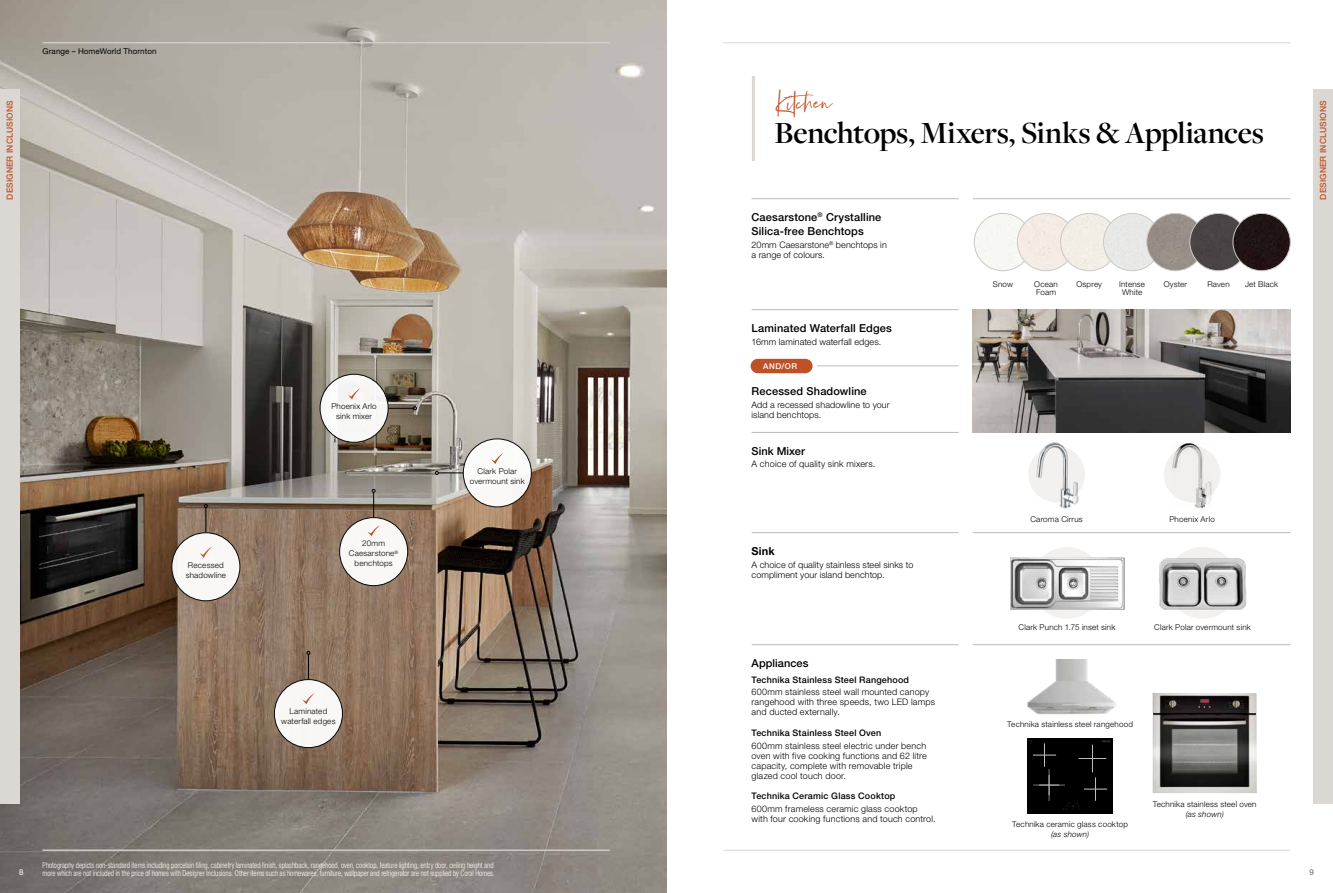
<style>
.page{position:relative;width:1333px;height:893px;background:#fff}
.page>*{position:absolute;margin:0;border:0;box-sizing:border-box;transform-origin:0 0}
.t1{font:600 32px "Freight Disp Pro";letter-spacing:-.01em;color:#000}
.t2{font:32px "Silver South Script";letter-spacing:.01em;color:#bf5127}
.t3{font:500 11px/14px "Helvetica Neue LT Pro";letter-spacing:.01em;color:#000}
.t4{font:700 11px "Helvetica Neue LT Pro";color:#000}
.t5{font:300 9px/10px "Helvetica Neue LT Pro";letter-spacing:.02em;color:#000}
.t6{font:500 9px "Helvetica Neue LT Pro";letter-spacing:.02em;color:#000}
.t7{font:500 8.5px "Helvetica Neue LT Pro";letter-spacing:.015em;color:#bf5127}
.t8{font:300 8px/10px "Helvetica Neue LT Pro";letter-spacing:.025em;color:#000;text-align:center}
.t9{font:300 condensed 8px/8px "Helvetica Neue LT Pro";color:#fff;scale:.9 1}
.t10{font:8px "Helvetica Neue LT Pro";letter-spacing:.015em;color:#000}
.t11{font:italic 300 8px "Helvetica Neue LT Pro";letter-spacing:.02em;color:#000}
.t12{font:500 8px "Helvetica Neue LT Pro";color:#fff}
.t13{font:8px "Helvetica Neue LT Pro";color:#fff}
.t14{font:8px "Helvetica Neue LT Pro";color:#636466}
</style>
<div class="page">
<img style="left:0;top:0;width:666px;height:893px">
<img style="left:111px;top:61px;width:52px;height:20px">
<hr style="left:43px;top:43px;width:566px;height:1px;background:#dbd7d3">
<svg style="left:388px;top:406px;width:29px;height:4px"></svg>
<div style="left:320px;top:374px;width:68px;height:68px;background:#f8f8f7;border-radius:50%"></div>
<div style="left:320px;top:374px;width:68px;height:69px;border:1px solid #000;border-radius:50%"></div>
<svg style="left:348px;top:389px;width:12px;height:10px"></svg>
<svg style="left:204px;top:504px;width:4px;height:28px"></svg>
<div style="left:172px;top:533px;width:68px;height:68px;background:#f9f8f7;border-radius:50%"></div>
<div style="left:171px;top:532px;width:69px;height:69px;border:1px solid #000;border-radius:50%"></div>
<svg style="left:200px;top:547px;width:12px;height:11px"></svg>
<svg style="left:372px;top:489px;width:3px;height:28px"></svg>
<div style="left:339px;top:518px;width:68px;height:68px;background:#f9f8f7;border-radius:50%"></div>
<div style="left:339px;top:517px;width:69px;height:69px;border:1px solid #000;border-radius:50%"></div>
<svg style="left:368px;top:525px;width:11px;height:11px"></svg>
<svg style="left:306px;top:651px;width:4px;height:28px"></svg>
<div style="left:274px;top:680px;width:68px;height:68px;background:#f9f7f6;border-radius:50%"></div>
<div style="left:274px;top:679px;width:69px;height:69px;border:1px solid #000;border-radius:50%"></div>
<svg style="left:302px;top:693px;width:12px;height:11px"></svg>
<svg style="left:435px;top:471px;width:28px;height:4px"></svg>
<div style="left:463px;top:439px;width:68px;height:68px;background:#fff;border-radius:50%"></div>
<div style="left:463px;top:439px;width:68px;height:68px;border:1px solid #000;border-radius:50%"></div>
<svg style="left:491px;top:453px;width:12px;height:11px"></svg>
<hr style="left:751px;top:309px;width:207px;height:1px;background:#bdbbb8">
<img style="left:972px;top:310px;width:318px;height:122px">
<hr style="left:723px;top:43px;width:567px;height:1px;background:#dbd7d3">
<hr style="left:723px;top:850px;width:567px;height:1px;background:#dbd7d3">
<hr style="left:43px;top:850px;width:566px;height:1px;background:#dbd7d3">
<hr style="left:752px;top:76px;width:3px;height:85px;background:#dbd7d3">
<div style="left:1028px;top:446px;width:56px;height:56px;background:#f3f1ef;border-radius:50%"></div>
<img style="left:1033px;top:443px;width:47px;height:66px">
<div style="left:1163px;top:446px;width:57px;height:56px;background:#f3f1ef;border-radius:50%"></div>
<img style="left:1169px;top:444px;width:45px;height:65px">
<div style="left:1031px;top:547px;width:71px;height:72px;background:#f3f1ef;border-radius:50%"></div>
<img style="left:1010px;top:556px;width:113px;height:53px">
<div style="left:1166px;top:547px;width:72px;height:72px;background:#f3f1ef;border-radius:50%"></div>
<img style="left:1159px;top:558px;width:88px;height:51px">
<hr style="left:751px;top:532px;width:207px;height:1px;background:#bdbbb8">
<hr style="left:751px;top:644px;width:207px;height:1px;background:#bdbbb8">
<div style="left:1027px;top:738px;width:85px;height:75px;background:#000"></div>
<svg style="left:1078px;top:745px;width:29px;height:56px;background:#0b0b0b"></svg>
<svg style="left:1032px;top:743px;width:32px;height:58px;background:#0b0b0b"></svg>
<img style="left:1152px;top:693px;width:104px;height:100px">
<img style="left:1027px;top:659px;width:89px;height:55px">
<hr style="left:972px;top:532px;width:318px;height:1px;background:#bdbbb8">
<hr style="left:972px;top:644px;width:318px;height:1px;background:#bdbbb8">
<hr style="left:751px;top:432px;width:207px;height:1px;background:#bdbbb8">
<hr style="left:817px;top:366px;width:141px;height:1px;background:#bcbec0">
<div style="left:750px;top:359px;width:62px;height:14px;background:#bf5127;border-radius:7px"></div>
<hr style="left:751px;top:199px;width:207px;height:1px;background:#bdbbb8">
<hr style="left:972px;top:199px;width:318px;height:1px;background:#bdbbb8">
<div style="left:974px;top:213px;width:57px;height:58px;background:#f7f8f3;border-radius:29px"></div>
<div style="left:974px;top:213px;width:57px;height:58px;border:1px solid #cdc9c5;border-radius:50%"></div>
<div style="left:1017px;top:213px;width:57px;height:58px;background:#f4ebe4;border-radius:29px"></div>
<div style="left:1017px;top:213px;width:57px;height:58px;border:1px solid #cdc9c5;border-radius:50%"></div>
<div style="left:1060px;top:213px;width:57px;height:58px;background:#f2eee5;border-radius:29px"></div>
<div style="left:1060px;top:213px;width:57px;height:58px;border:1px solid #cdc9c5;border-radius:50%"></div>
<div style="left:1103px;top:213px;width:57px;height:58px;background:#e8e9e6;border-radius:29px"></div>
<div style="left:1103px;top:213px;width:57px;height:58px;border:1px solid #cdc9c5;border-radius:50%"></div>
<img style="left:1146px;top:213px;width:57px;height:58px;border-radius:29px">
<div style="left:1146px;top:213px;width:58px;height:58px;border:1px solid #cdc9c5;border-radius:50%"></div>
<div style="left:1189px;top:213px;width:58px;height:58px;background:#4a4446;border-radius:29px"></div>
<div style="left:1189px;top:213px;width:58px;height:58px;border:1px solid #cdc9c5;border-radius:50%"></div>
<img style="left:1232px;top:213px;width:58px;height:58px;border-radius:29px">
<div style="left:1232px;top:213px;width:58px;height:58px;border:1px solid #cdc9c5;border-radius:50%"></div>
<div style="left:1312px;top:89px;width:20px;height:715px;background:#dbd7d3"></div>
<div style="left:0;top:89px;width:20px;height:715px;background:#dbd7d3"></div>
<p class="t10" style="left:43px;top:47px;width:115px">Grange – HomeWorld Thornton</p>
<h1 class="t2" style="left:776px;top:84px;width:57px">Kitchen</h1>
<p class="t7" style="left:5px;top:200px;width:101px;rotate:-90deg">DESIGNER INCLUSIONS</p>
<p class="t7" style="left:1317px;top:200px;width:101px;rotate:-90deg">DESIGNER INCLUSIONS</p>
<h1 class="t1" style="left:774px;top:112px;width:491px">Benchtops, Mixers, Sinks &amp; Appliances</h1>
<p class="t8" style="left:186px;top:560px;width:42px;text-align:left">Recessed shadowline</p>
<p class="t8" style="left:331px;top:401px;width:47px">Phoenix Arlo sink mixer</p>
<p class="t8" style="left:349px;top:538px;width:51px">20mm<br>Caesarstone<sup>® </sup>benchtops</p>
<p class="t8" style="left:281px;top:706px;width:56px">Laminated waterfall edges</p>
<p class="t8" style="left:470px;top:466px;width:56px">Clark Polar overmount sink</p>
<p class="t3" style="left:751px;top:210px;width:131px">Caesarstone<sup>®</sup> Crystalline<br>Silica-free Benchtops</p>
<p class="t5" style="left:751px;top:240px;width:137px">20mm Caesarstone<sup>®</sup> benchtops in a range of colours.</p>
<p class="t3" style="left:751px;top:321px;width:142px">Laminated Waterfall Edges</p>
<p class="t5" style="left:751px;top:336px;width:131px">16mm laminated waterfall edges.</p>
<p class="t12" style="left:763px;top:361px;width:35px">AND/OR</p>
<p class="t3" style="left:751px;top:384px;width:117px">Recessed Shadowline</p>
<p class="t5" style="left:751px;top:400px;width:140px">Add a recessed shadowline to your island benchtops.</p>
<p class="t3" style="left:751px;top:444px;width:55px">Sink Mixer</p>
<p class="t5" style="left:751px;top:459px;width:125px">A choice of quality sink mixers.</p>
<p class="t4" style="left:751px;top:544px;width:25px">Sink</p>
<p class="t5" style="left:751px;top:559px;width:163px">A choice of quality stainless steel sinks to compliment your island benchtop.</p>
<p class="t3" style="left:751px;top:656px;width:58px">Appliances</p>
<p class="t6" style="left:751px;top:674px;width:159px">Technika Stainless Steel Rangehood</p>
<p class="t5" style="left:751px;top:687px;width:185px">600mm stainless steel wall mounted canopy rangehood with three speeds, two LED lamps and ducted externally.</p>
<p class="t6" style="left:751px;top:727px;width:131px">Technika Stainless Steel Oven</p>
<p class="t5" style="left:751px;top:740px;width:177px">600mm stainless steel electric under bench oven with five cooking functions and 62 litre capacity, complete with removable triple glazed cool touch door.</p>
<p class="t6" style="left:751px;top:791px;width:145px">Technika Ceramic Glass Cooktop</p>
<p class="t5" style="left:751px;top:804px;width:185px">600mm frameless ceramic glass cooktop with four cooking functions and touch control.</p>
<p class="t8" style="left:992px;top:279px;width:22px">Snow</p>
<p class="t8" style="left:1034px;top:280px;width:25px;line-height:8px;text-align:left">Ocean<br>Foam</p>
<p class="t8" style="left:1076px;top:279px;width:27px">Osprey</p>
<p class="t8" style="left:1119px;top:280px;width:27px;line-height:8px">Intense<br>White</p>
<p class="t8" style="left:1163px;top:279px;width:25px">Oyster</p>
<p class="t8" style="left:1207px;top:279px;width:24px">Raven</p>
<p class="t8" style="left:1244px;top:279px;width:35px">Jet Black</p>
<p class="t8" style="left:1030px;top:514px;width:54px">Caroma Cirrus</p>
<p class="t8" style="left:1169px;top:514px;width:47px">Phoenix Arlo</p>
<p class="t8" style="left:1018px;top:622px;width:98px">Clark Punch 1.75 inset sink</p>
<p class="t8" style="left:1154px;top:622px;width:98px">Clark Polar overmount sink</p>
<p class="t8" style="left:1007px;top:719px;width:127px">Technika stainless steel rangehood</p>
<p class="t8" style="left:1012px;top:819px;width:117px">Technika ceramic glass cooktop</p>
<p class="t11" style="left:1051px;top:829px;width:40px">(as shown)</p>
<p class="t8" style="left:1152px;top:799px;width:105px">Technika stainless steel oven</p>
<p class="t11" style="left:1185px;top:810px;width:40px">(as shown)</p>
<p class="t9" style="left:43px;top:861px;width:504px">Photography depicts non-standard items including porcelain tiling, cabinetry laminated finish, splashback, rangehood, oven, cooktop, feature lighting, entry door, ceiling height and more which are not included in the price of homes with Designer Inclusions. Other items such as homewares, furniture, wallpaper and refrigerator are not supplied by Coral Homes.</p>
<p class="t13" style="left:19px;top:867px;width:6px">8</p>
<p class="t14" style="left:1309px;top:867px;width:6px">9</p>
</div>
